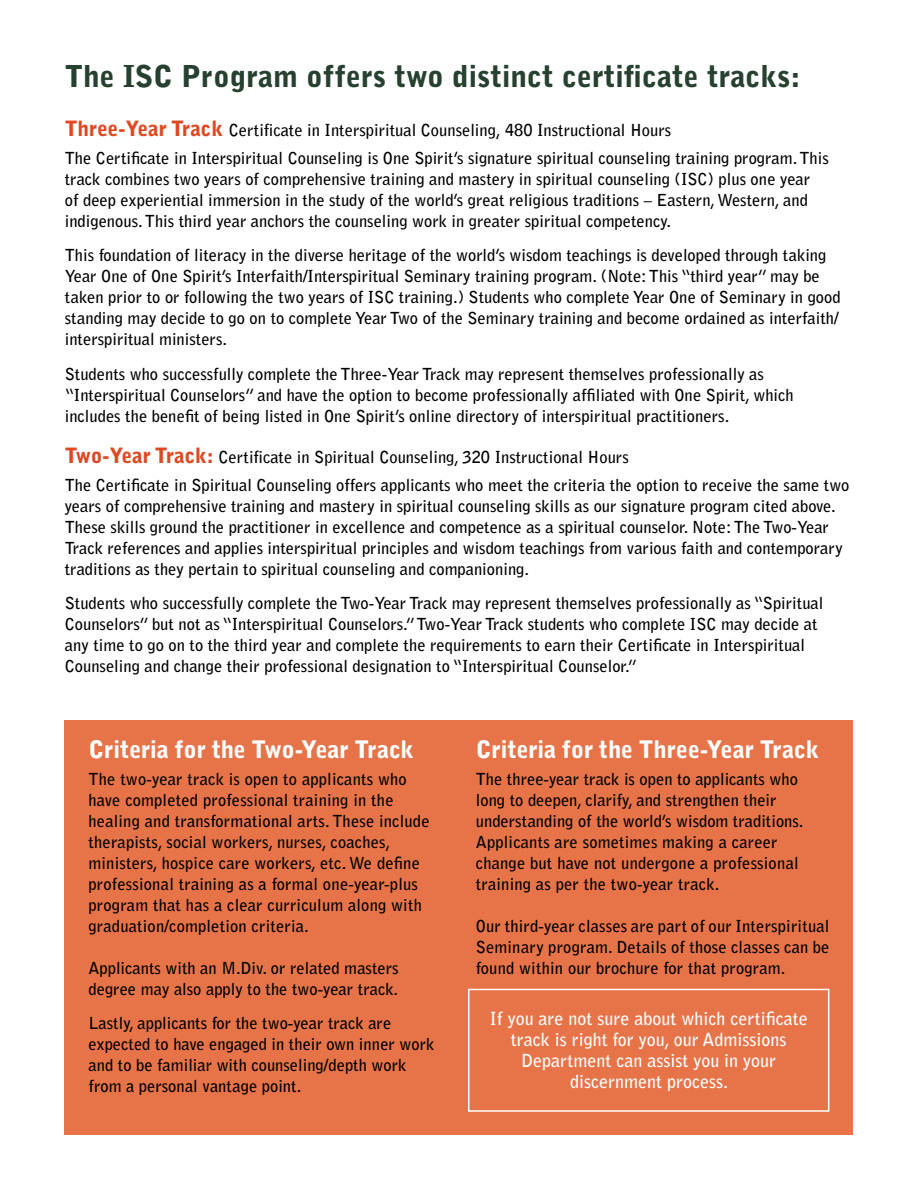
<style>
.page{position:relative;width:918px;height:1188px;background:#fff}
.page>*{position:absolute;margin:0;border:0;box-sizing:border-box;transform-origin:0 0}
.t1{font:900 30px "Bell Gothic Std";color:#26412f}
.t2{font:900 24px "Bell Gothic Std";letter-spacing:-.005em;color:#fff}
.t3{font:700 18px/21px "Bell Gothic Std";color:#fff;text-align:center}
.t4{font:700 16.5px/21px "Bell Gothic Std";color:#000}
.t5{font:700 16.5px "Bell Gothic";color:#000}
.s1{font-family:"Bell Gothic Std";font-weight:900;font-size:21px;color:#e04822}
</style>
<div class="page">
<div style="left:65px;top:720px;width:788px;height:414px;background:#e77448"></div>
<div style="left:468px;top:989px;width:361px;height:123px;border:2px solid #fff"></div>
<h1 class="t1" style="left:65px;top:59px;width:737px">The ISC Program offers two distinct certificate tracks:</h1>
<p class="t5" style="left:65px;top:120px;width:608px"><span class="s1">Three-Year Track</span> Certificate in Interspiritual Counseling, 480 Instructional Hours</p>
<p class="t4" style="left:65px;top:147px;width:766px">The Certificate in I nterspiritual Counseling is One Spirit’s signature spiritual counseling training program. This track combines two years of comprehensive training and mastery in spiritual counseling (I SC) plus one year<br>of deep experiential immersion in the study of the world’s great religious traditions – Eastern, Western, and indigenous. This third year anchors the counseling work in greater spiritual competency.</p>
<p class="t4" style="left:65px;top:245px;width:777px">This foundation of literacy in the diverse heritage of the world’s wisdom teachings is developed through taking Year One of One Spirit’s I nterfaith/I nterspiritual Seminary training program. (N ote: This “third year” may be taken prior to or following the two years of I SC training.) Students who complete Year One of Seminary in good standing may decide to go on to complete Year Two of the Seminary training and become ordained as interfaith/ interspiritual ministers.</p>
<p class="t4" style="left:65px;top:364px;width:731px">Students who successfully complete the Three-Year Track may represent themselves professionally as<br>“I nterspiritual Counselors” and have the option to become professionally affiliated with One Spirit, which includes the benefit of being listed in One Spirit’s online directory of interspiritual practitioners.</p>
<p class="t5" style="left:65px;top:447px;width:566px"><span class="s1">Two-Year Track:</span> Certificate in Spiritual Counseling, 320 Instructional Hours</p>
<p class="t4" style="left:65px;top:474px;width:786px">The Certificate in Spiritual Counseling offers applicants who meet the criteria the option to receive the same two years of comprehensive training and mastery in spiritual counseling skills as our signature program cited above.<br>These skills ground the practitioner in excellence and competence as a spiritual counselor. N ote: The Two-Year Track references and applies interspiritual principles and wisdom teachings from various faith and contemporary traditions as they pertain to spiritual counseling and companioning.</p>
<p class="t4" style="left:65px;top:593px;width:760px">Students who successfully complete the Two-Year Track may represent themselves professionally as “Spiritual Counselors” but not as “I nterspiritual Counselors.” Two-Year Track students who complete I SC may decide at any time to go on to the third year and complete the requirements to earn their Certificate in I nterspiritual Counseling and change their professional designation to “I nterspiritual Counselor.”</p>
<h2 class="t2" style="left:89px;top:735px;width:327px">Criteria for the Two-Year Track</h2>
<p class="t4" style="left:89px;top:769px;width:343px">The two-year track is open to applicants who have completed professional training in the healing and transformational arts. These include therapists, social workers, nurses, coaches, ministers, hospice care workers, etc. We define professional training as a formal one-year-plus program that has a clear curriculum along with graduation/completion criteria.</p>
<p class="t4" style="left:89px;top:957px;width:312px">Applicants with an M.D iv. or related masters degree may also apply to the two-year track.</p>
<p class="t4" style="left:89px;top:1013px;width:347px">Lastly, applicants for the two-year track are expected to have engaged in their own inner work and to be familiar with counseling/depth work from a personal vantage point.</p>
<h2 class="t2" style="left:476px;top:735px;width:345px">Criteria for the Three-Year Track</h2>
<p class="t4" style="left:476px;top:769px;width:329px">The three-year track is open to applicants who long to deepen, clarify, and strengthen their understanding of the world’s wisdom traditions.<br>Applicants are sometimes making a career change but have not undergone a professional training as per the two-year track.</p>
<p class="t4" style="left:476px;top:915px;width:355px;text-align:justify">Our third-year classes are part of our I nterspiritual Seminary program. Details of those classes can be found within our brochure for that program.</p>
<p class="t3" style="left:490px;top:1009px;width:319px">If you are not sure about which certificate track is right for you, our Admissions Department can assist you in your discernment process.</p>
</div>
